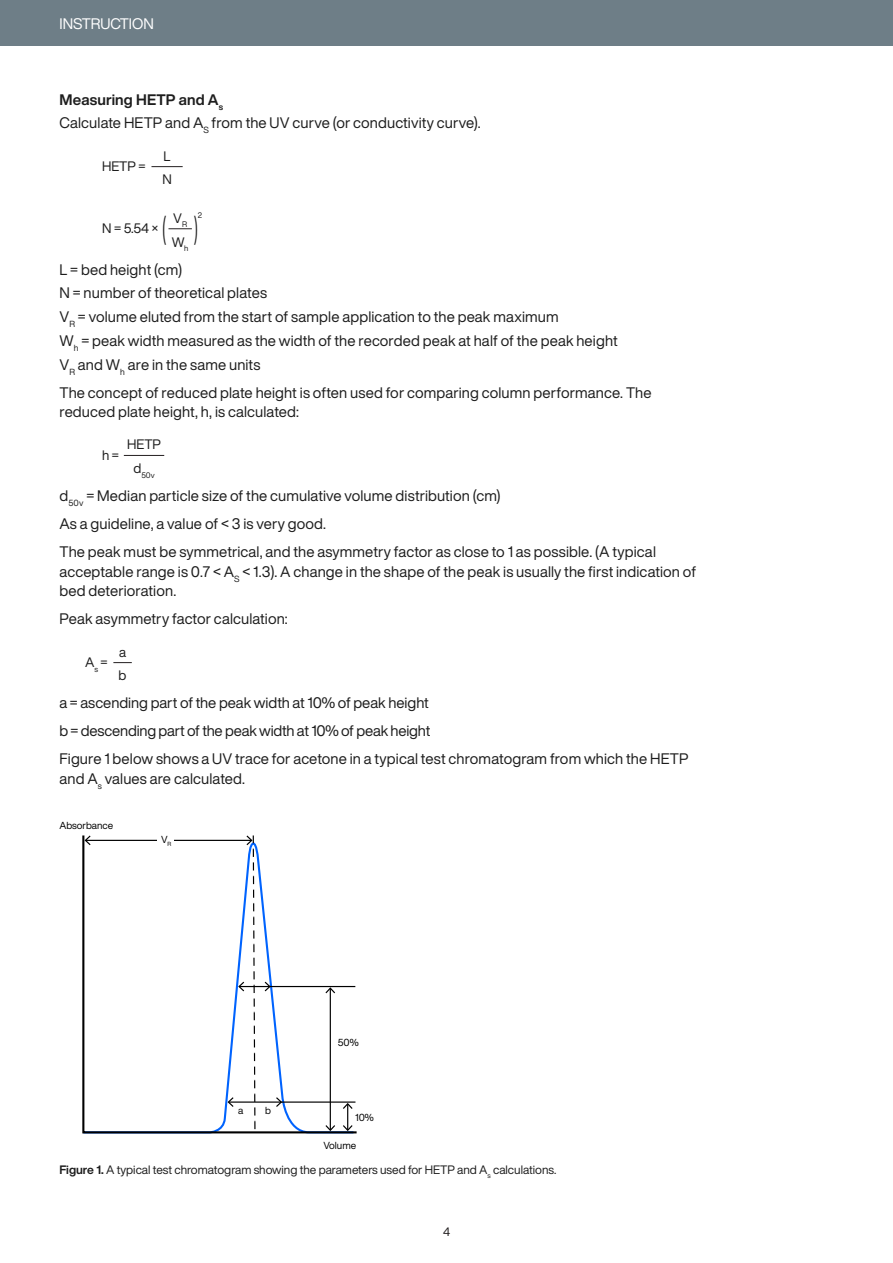
<style>
.page{position:relative;width:893px;height:1263px;background:#fff}
.page>*{position:absolute;margin:0;border:0;box-sizing:border-box;transform-origin:0 0}
.t1{font:29.7px "Helvetica Now Display";color:#1d1d1d;scale:.45 1}
.t2{font:15px/23.7px "Helvetica Now Display";letter-spacing:.01em;color:#1d1d1d}
.t3{font:15px "Helvetica Now Display";color:#fff}
.t4{font:13.5px/23.9px "Helvetica Now Display";letter-spacing:-.005em;color:#1d1d1d}
.t5{font:12px "Helvetica Now Display";color:#1d1d1d}
.t6{font:12px "Helvetica Now Display";color:#231f20}
.t7{font:10.05px "Helvetica Now Display";color:#000}
.t8{font:7.8px "Helvetica Now Display";color:#1d1d1d}
.s1{font-weight:700}
.s2{font-size:29.7px}
</style>
<div class="page">
<div style="left:0;top:0;width:893px;height:46px;background:#6e7e87"></div>
<hr style="left:151px;top:166px;width:32px;height:1px;background:#231f20">
<svg style="left:168px;top:228px;width:24px;height:1px"></svg>
<hr style="left:124px;top:455px;width:40px;height:1px;background:#231f20">
<svg style="left:113px;top:662px;width:19px;height:1px"></svg>
<svg style="left:82px;top:835px;width:275px;height:299px"></svg>
<hr style="left:86px;top:840px;width:165px;height:1px;background:#000">
<svg style="left:85px;top:835px;width:6px;height:10px"></svg>
<div style="left:158px;top:837px;width:16px;height:7px;background:#fff"></div>
<hr style="left:239px;top:986px;width:30px;height:1px;background:#000">
<svg style="left:265px;top:982px;width:6px;height:9px"></svg>
<hr style="left:229px;top:1101px;width:52px;height:2px;background:#000">
<svg style="left:228px;top:835px;width:28px;height:298px"></svg>
<svg style="left:276px;top:1097px;width:6px;height:10px"></svg>
<hr style="left:280px;top:1101px;width:75px;height:2px;background:#000">
<hr style="left:269px;top:986px;width:86px;height:1px;background:#000">
<hr style="left:330px;top:988px;width:1px;height:142px;background:#000">
<svg style="left:325px;top:1125px;width:10px;height:6px"></svg>
<svg style="left:325px;top:987px;width:10px;height:6px"></svg>
<svg style="left:343px;top:1103px;width:10px;height:28px"></svg>
<p class="t3" style="left:60px;top:13px;width:96px">INSTRUCTION</p>
<p class="t2" style="left:60px;top:87px;width:423px"><span class="s1">Measuring HETP and A</span><sub>s<br></sub>Calculate HETP and A<sub>S</sub> from the UV curve (or conductivity curve).</p>
<p class="t4" style="left:102px;top:154px;width:45px">HETP =</p>
<p class="t4" style="left:162px;top:144px;width:11px">L<br>N</p>
<p class="t4" style="left:102px;top:216px;width:66px">N = 5.54 × <span class="s2">(</span></p>
<p class="t4" style="left:173px;top:206px;width:15px">V<sub>R</sub></p>
<h1 class="t1" style="left:194px;top:208px;width:10px">)</h1>
<p class="t8" style="left:198px;top:210px;width:6px">2</p>
<p class="t4" style="left:172px;top:230px;width:18px">W<sub>h</sub></p>
<p class="t2" style="left:60px;top:257px;width:560px">L = bed height (cm)<br>N = number of theoretical plates<br>V<sub>R</sub> = volume eluted from the start of sample application to the peak maximum<br>W<sub>h</sub> = peak width measured as the width of the recorded peak at half of the peak height V<sub>R</sub> and W<sub>h</sub> are in the same units</p>
<p class="t2" style="left:60px;top:382px;width:594px;line-height:19.5px">The concept of reduced plate height is often used for comparing column performance. The reduced plate height, h, is calculated:</p>
<p class="t4" style="left:102px;top:443px;width:18px">h =</p>
<p class="t4" style="left:127px;top:433px;width:35px">HETP</p>
<p class="t8" style="left:133px;top:470px;width:23px"><sup>d</sup>50v</p>
<p class="t2" style="left:60px;top:482px;width:598px;line-height:28px">d<sub>50v</sub> = Median particle size of the cumulative volume distribution (cm)<br>As a guideline, a value of &lt; 3 is very good.<br>The peak must be symmetrical, and the asymmetry factor as close to 1 as possible. (A typical</p>
<p class="t2" style="left:60px;top:562px;width:638px;line-height:19.5px">acceptable range is 0.7 &lt; A<sub>S</sub> &lt; 1.3). A change in the shape of the peak is usually the first indication of bed deterioration.</p>
<p class="t2" style="left:60px;top:607px;width:230px">Peak asymmetry factor calculation:</p>
<p class="t4" style="left:85px;top:650px;width:24px">A<sub>s</sub> =</p>
<p class="t4" style="left:119px;top:640px;width:9px">a b</p>
<p class="t2" style="left:60px;top:689px;width:630px;line-height:28px">a = ascending part of the peak width at 10% of peak height<br>b = descending part of the peak width at 10% of peak height<br>Figure 1 below shows a UV trace for acetone in a typical test chromatogram from which the HETP</p>
<p class="t2" style="left:60px;top:767px;width:187px">and A<sub>s</sub> values are calculated.</p>
<p class="t7" style="left:60px;top:819px;width:55px">Absorbance</p>
<p class="t7" style="left:161px;top:832px;width:11px">V<sub>R</sub></p>
<p class="t7" style="left:238px;top:1103px;width:7px">a</p>
<p class="t7" style="left:265px;top:1103px;width:7px">b</p>
<p class="t7" style="left:338px;top:1035px;width:22px">50%</p>
<p class="t7" style="left:355px;top:1111px;width:20px">10%</p>
<p class="t7" style="left:323px;top:1139px;width:34px">Volume</p>
<p class="t5" style="left:60px;top:1161px;width:498px"><span class="s1">Figure 1.</span> A typical test chromatogram showing the parameters used for HETP and A<sub>s</sub> calculations.</p>
<p class="t6" style="left:443px;top:1224px;width:8px">4</p>
</div>
